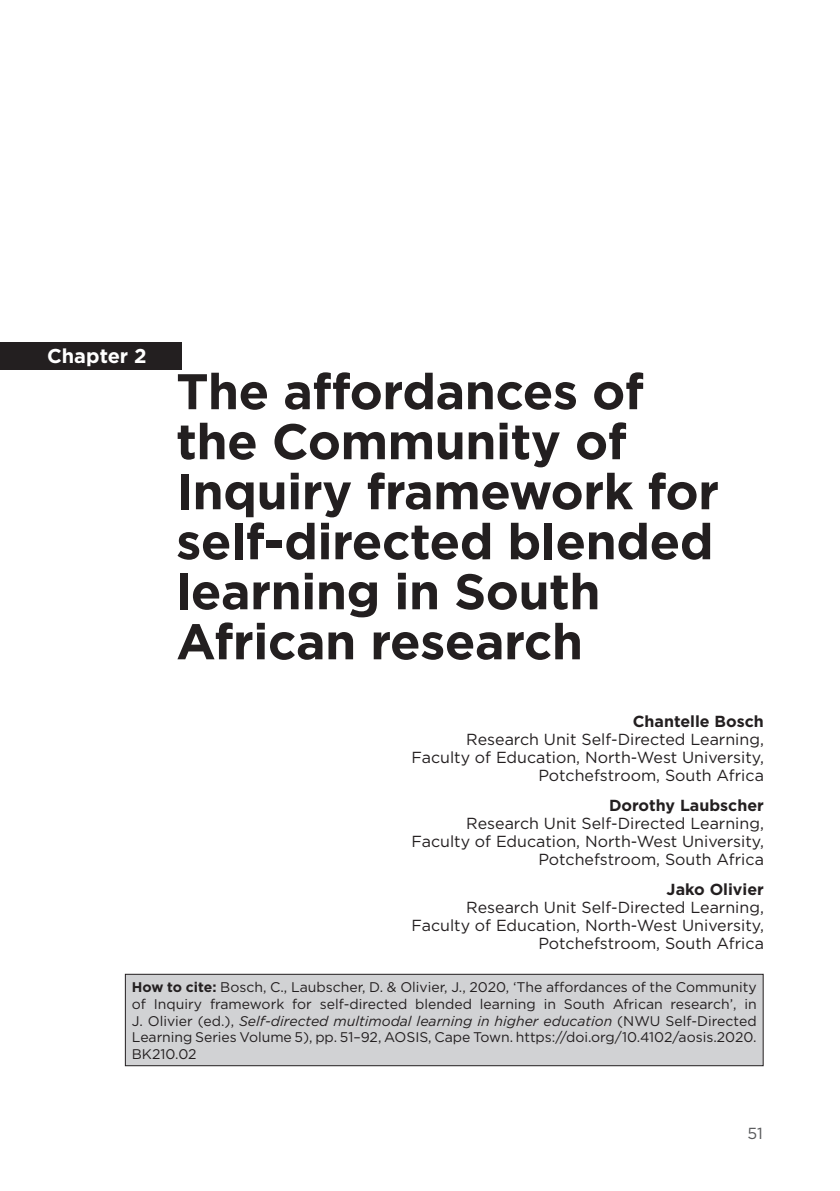
<style>
.page{position:relative;width:840px;height:1191px;background:#fff}
.page>*{position:absolute;margin:0;border:0;box-sizing:border-box;transform-origin:0 0}
.Chapter_title{font:700 50px/50px "Gotham";letter-spacing:-.01em;color:#231f20}
.Chapter_Number{font:700 20px "Gotham";color:#fff}
.Author_aff{font:16px "Gotham";color:#231f20}
.Chapter_Author{font:700 16px "Gotham";color:#231f20}
.t1{font:16px "Gotham";color:#57585a}
.How_to_Cite{font:14px/16.8px "Gotham";letter-spacing:-.005em;color:#231f20;text-align:justify}
.s1{font-weight:700}
.s2{font-style:italic}
</style>
<div class="page">
<div style="left:0;top:342px;width:181px;height:28px;background:#231f20"></div>
<div style="left:125px;top:974px;width:637px;height:91px;background:#d1d2d4"></div>
<div style="left:125px;top:973px;width:638px;height:93px;border:1px solid #231f20"></div>
<p class="Chapter_Number" style="left:47px;top:342px;width:101px">Chapter 2</p>
<p class="Chapter_title" style="left:176px;top:366px;width:544px">The affordances of the Community of<br>Inquiry framework for self-directed blended learning in South<br>African research</p>
<p class="Chapter_Author" style="left:632px;top:710px;width:133px">Chantelle Bosch</p>
<p class="Author_aff" style="left:466px;top:729px;width:299px">Research Unit Self-Directed Learning,</p>
<p class="Author_aff" style="left:411px;top:747px;width:353px">Faculty of Education, North-West University,</p>
<p class="Author_aff" style="left:538px;top:765px;width:227px">Potchefstroom, South Africa</p>
<p class="Chapter_Author" style="left:608px;top:794px;width:156px">Dorothy Laubscher</p>
<p class="Author_aff" style="left:466px;top:813px;width:299px">Research Unit Self-Directed Learning,</p>
<p class="Author_aff" style="left:411px;top:831px;width:353px">Faculty of Education, North-West University,</p>
<p class="Author_aff" style="left:538px;top:849px;width:227px">Potchefstroom, South Africa</p>
<p class="Chapter_Author" style="left:666px;top:878px;width:99px">Jako Olivier</p>
<p class="Author_aff" style="left:466px;top:897px;width:299px">Research Unit Self-Directed Learning,</p>
<p class="Author_aff" style="left:411px;top:915px;width:353px">Faculty of Education, North-West University,</p>
<p class="Author_aff" style="left:538px;top:933px;width:227px">Potchefstroom, South Africa</p>
<p class="How_to_Cite" style="left:132px;top:978px;width:626px"><span class="s1">How to cite:</span> Bosch, C., Laubscher, D. &amp; Olivier, J., 2020, ‘The affordances of the Community of Inquiry framework for self-directed blended learning in South African research’, in J. Olivier (ed.), <span class="s2">Self-directed multimodal learning in higher education</span> (NWU Self-Directed Learning Series Volume 5), pp. 51–92, AOSIS, Cape Town. https://doi.org/10.4102/aosis.2020.<br>BK210.02</p>
<p class="t1" style="left:747px;top:1123px;width:17px">51</p>
</div>
